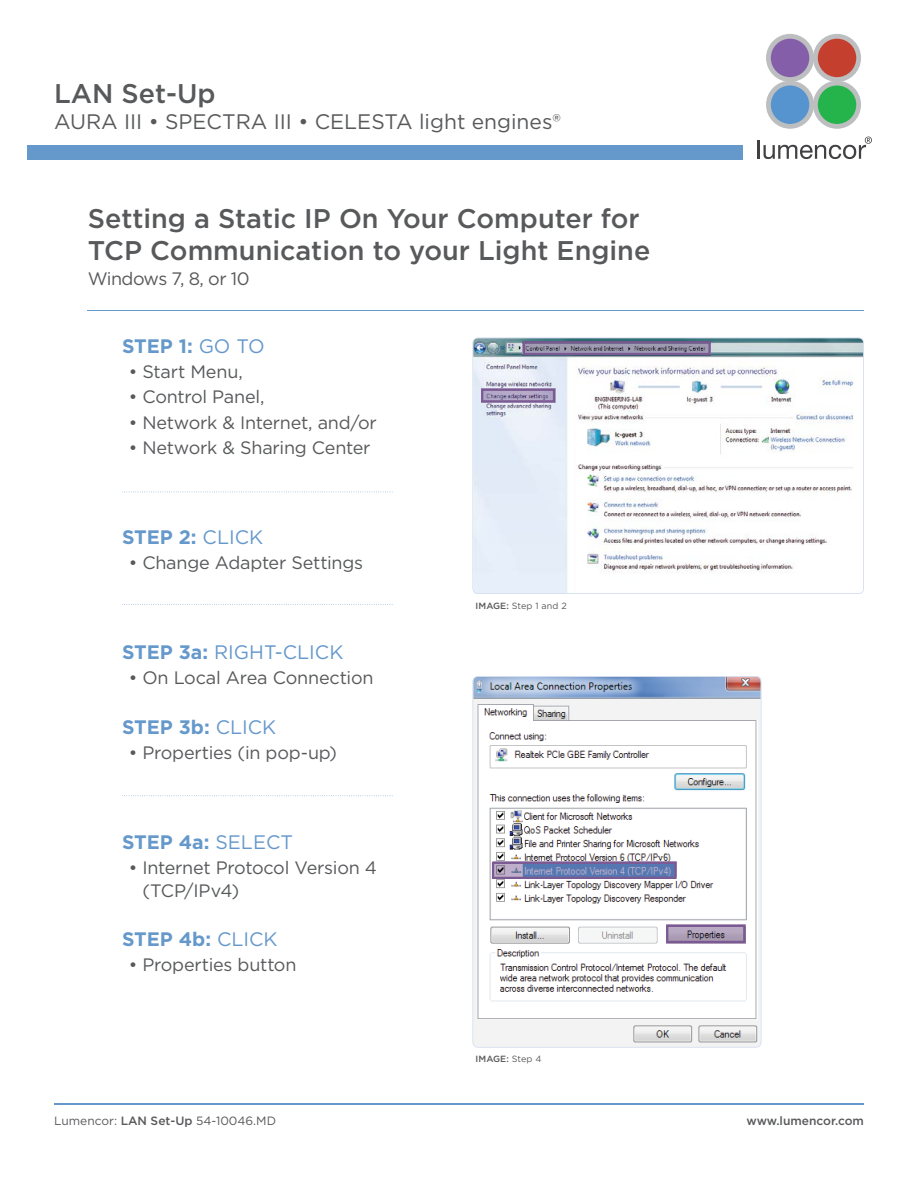
<style>
.page{position:relative;width:918px;height:1188px;background:#fff}
.page>*{position:absolute;margin:0;border:0;box-sizing:border-box;transform-origin:0 0}
.t1{font:500 27px/32.4px "Gotham";color:#58595b}
.t2{font:21px "Gotham";color:#58595b}
.t3{font:700 19.5px "Gotham";color:#6598cb}
.t4{font:19.5px "Gotham";color:#6598cb}
.t5{font:18px/22.5px "Gotham";letter-spacing:-.01em;color:#58595b}
.t6{font:18px "Gotham";letter-spacing:-.03em;color:#58595b}
.t7{font:12px "Gotham";color:#58595b}
.t8{font:500 12px "Gotham";color:#58595b}
.t9{font:9px "Gotham";letter-spacing:.01em;color:#58595b}
.t10{font:500 9px "Gotham";letter-spacing:.01em;color:#58595b}
.s1{font-weight:400}
.s2{font-weight:700}
.s3{font-weight:500}
</style>
<div class="page">
<hr style="left:54px;top:1103px;width:810px;height:1px;background:#6598cb">
<svg style="left:758px;top:137px;width:114px;height:22px"></svg>
<svg style="left:813px;top:34px;width:48px;height:48px"></svg>
<div style="left:818px;top:39px;width:38px;height:38px;background:#c53f2e;border-radius:50%"></div>
<div style="left:766px;top:34px;width:48px;height:48px;background:#bcbec0;border-radius:50%"></div>
<div style="left:771px;top:39px;width:38px;height:38px;background:#845ea8;border-radius:50%"></div>
<svg style="left:813px;top:81px;width:48px;height:48px"></svg>
<div style="left:818px;top:86px;width:38px;height:38px;background:#25b34b;border-radius:50%"></div>
<svg style="left:766px;top:81px;width:48px;height:48px"></svg>
<div style="left:771px;top:86px;width:38px;height:38px;background:#5594cf;border-radius:50%"></div>
<div style="left:27px;top:145px;width:715px;height:15px;background:#6598cb"></div>
<hr style="left:88px;top:310px;width:776px;height:1px;background:#6598cb">
<svg style="left:472px;top:337px;width:392px;height:257px"></svg>
<svg style="left:523px;top:341px;width:188px;height:14px;background:#837798"></svg>
<svg style="left:472px;top:676px;width:289px;height:372px"></svg>
<svg style="left:122px;top:492px;width:271px;height:1px"></svg>
<svg style="left:122px;top:604px;width:271px;height:1px"></svg>
<svg style="left:122px;top:795px;width:271px;height:1px"></svg>
<svg style="left:481px;top:389px;width:74px;height:13px"></svg>
<svg style="left:666px;top:925px;width:79px;height:18px"></svg>
<svg style="left:492px;top:862px;width:185px;height:17px;background:#737aac"></svg>
<h1 class="t1" style="left:54px;top:77px;width:163px">LAN Set-Up</h1>
<p class="t2" style="left:54px;top:108px;width:508px">AURA III • SPECTRA III • CELESTA light engines®</p>
<h1 class="t1" style="left:88px;top:202px;width:564px">Setting a Static IP On Your Computer for<br>TCP Communication to your Light Engine</h1>
<p class="t6" style="left:88px;top:267px;width:163px">Windows 7, 8, or 10</p>
<p class="t3" style="left:122px;top:333px;width:144px">STEP 1: <span class="s1">GO TO</span></p>
<p class="t5" style="left:129px;top:360px;width:116px">• Start Menu,</p>
<p class="t5" style="left:129px;top:385px;width:137px">• Control Panel,</p>
<p class="t5" style="left:129px;top:411px;width:250px">• Network &amp; Internet, and/or</p>
<p class="t5" style="left:129px;top:436px;width:243px">• Network &amp; Sharing Center</p>
<p class="t3" style="left:122px;top:524px;width:143px">STEP 2: <span class="s1">CLICK</span></p>
<p class="t5" style="left:129px;top:551px;width:236px">• Change Adapter Settings</p>
<p class="t4" style="left:122px;top:640px;width:223px"><span class="s2">STEP 3a:</span> RIGHT-CLICK</p>
<p class="t5" style="left:129px;top:666px;width:246px">• On Local Area Connection</p>
<p class="t3" style="left:122px;top:714px;width:156px">STEP 3b: <span class="s1">CLICK</span></p>
<p class="t5" style="left:129px;top:741px;width:210px">• Properties (in pop-up)</p>
<p class="t3" style="left:122px;top:829px;width:173px">STEP 4a: <span class="s1">SELECT</span></p>
<p class="t5" style="left:142px;top:856px;width:236px;text-indent:-14px">• Internet Protocol Version 4 (TCP/IPv4)</p>
<p class="t3" style="left:122px;top:926px;width:157px">STEP 4b: <span class="s1">CLICK</span></p>
<p class="t5" style="left:129px;top:953px;width:169px">• Properties button</p>
<p class="t9" style="left:476px;top:600px;width:93px"><span class="s3">IMAGE:</span> Step 1 and 2</p>
<p class="t10" style="left:476px;top:1053px;width:68px">IMAGE: <span class="s1">Step 4</span></p>
<p class="t7" style="left:54px;top:1113px;width:224px">Lumencor: <span class="s3">LAN Set-Up</span> 54-10046.MD</p>
<p class="t8" style="left:747px;top:1113px;width:119px">www.lumencor.com</p>
</div>
